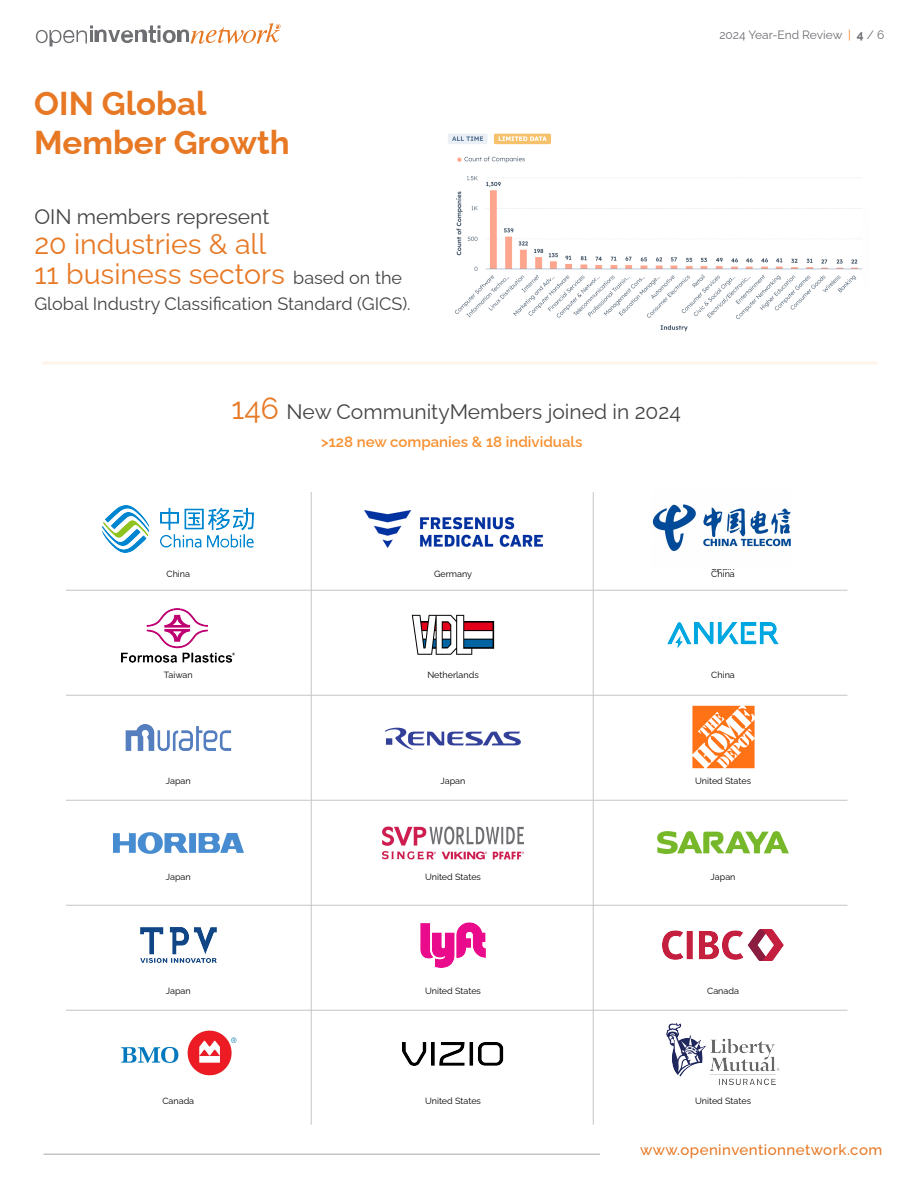
<style>
.page{position:relative;width:918px;height:1188px;background:#fff}
.page>*{position:absolute;margin:0;border:0;box-sizing:border-box;transform-origin:0 0}
.t1{font:700 33px/39px "Raleway";color:#e77824}
.t2{font:28.5px/30px "Raleway";color:#e77824}
.t3{font:21px "Raleway";color:#444}
.t4{font:18px "Raleway";color:#444}
.t5{font:600 15px "Raleway";color:#f79030}
.t6{font:500 15px "Raleway";letter-spacing:.03em;color:#e77824}
.t7{font:12px "Raleway";color:#6e6e73}
.t8{font:9px "Raleway";color:#000}
.s1{font-size:18px;color:#444}
.s2{font-size:30px;color:#e77824}
.s3{color:#f57e20}
.s4{font-weight:700}
</style>
<div class="page">
<hr style="left:44px;top:1154px;width:556px;height:1px;background:#c5c5c5">
<svg style="left:36px;top:23px;width:245px;height:23px"></svg>
<hr style="left:311px;top:492px;width:1px;height:633px;background:#c5c5c5">
<hr style="left:593px;top:492px;width:1px;height:633px;background:#c5c5c5">
<hr style="left:66px;top:590px;width:782px;height:1px;background:#c5c5c5">
<hr style="left:66px;top:695px;width:782px;height:1px;background:#c5c5c5">
<hr style="left:66px;top:800px;width:782px;height:1px;background:#c5c5c5">
<hr style="left:66px;top:905px;width:782px;height:1px;background:#c5c5c5">
<hr style="left:66px;top:1010px;width:782px;height:1px;background:#c5c5c5">
<img style="left:448px;top:133px;width:414px;height:199px">
<hr style="left:42px;top:362px;width:836px;height:2px;background:#f79030">
<img style="left:385px;top:727px;width:136px;height:23px">
<img style="left:364px;top:510px;width:178px;height:37px">
<img style="left:383px;top:826px;width:140px;height:34px">
<img style="left:657px;top:831px;width:132px;height:24px">
<img style="left:411px;top:614px;width:84px;height:41px">
<img style="left:103px;top:505px;width:151px;height:47px">
<img style="left:652px;top:504px;width:139px;height:47px">
<img style="left:122px;top:609px;width:113px;height:53px">
<img style="left:668px;top:622px;width:111px;height:27px">
<img style="left:125px;top:724px;width:107px;height:26px">
<img style="left:692px;top:706px;width:63px;height:63px">
<img style="left:113px;top:832px;width:130px;height:21px">
<img style="left:141px;top:928px;width:75px;height:35px">
<img style="left:421px;top:922px;width:64px;height:46px">
<img style="left:663px;top:930px;width:120px;height:30px">
<img style="left:121px;top:1030px;width:116px;height:46px">
<img style="left:403px;top:1043px;width:100px;height:22px">
<img style="left:666px;top:1023px;width:114px;height:62px">
<h1 class="t1" style="left:34px;top:80px;width:257px">OIN Global<br>Member Growth</h1>
<h3 class="t3" style="left:34px;top:200px;width:236px">OIN members represent</h3>
<h2 class="t2" style="left:34px;top:226px;width:369px">20 industries &amp; all<br>11 business sectors <span class="s1">based on the</span></h2>
<h3 class="t4" style="left:34px;top:289px;width:378px">Global Industry Classification Standard (GICS).</h3>
<h3 class="t3" style="left:232px;top:395px;width:451px"><span class="s2">146</span> New CommunityMembers joined in 2024</h3>
<h3 class="t5" style="left:321px;top:429px;width:263px">&gt;128 new companies &amp; 18 individuals</h3>
<h3 class="t7" style="left:719px;top:25px;width:166px">2024 Year-End Review <span class="s3">|</span> <span class="s4">4</span> / 6</h3>
<p class="t8" style="left:167px;top:567px;width:25px">China</p>
<p class="t8" style="left:434px;top:567px;width:40px">Germany</p>
<p class="t8" style="left:712px;top:559px;width:25px">Spain</p>
<p class="t8" style="left:711px;top:567px;width:25px">China</p>
<p class="t8" style="left:164px;top:668px;width:30px">Taiwan</p>
<p class="t8" style="left:427px;top:668px;width:53px">Netherlands</p>
<p class="t8" style="left:711px;top:668px;width:25px">China</p>
<p class="t8" style="left:166px;top:774px;width:26px">Japan</p>
<p class="t8" style="left:441px;top:774px;width:26px">Japan</p>
<p class="t8" style="left:695px;top:774px;width:57px">United States</p>
<p class="t8" style="left:166px;top:869px;width:26px">Japan</p>
<p class="t8" style="left:425px;top:869px;width:57px">United States</p>
<p class="t8" style="left:711px;top:869px;width:26px">Japan</p>
<p class="t8" style="left:166px;top:984px;width:26px">Japan</p>
<p class="t8" style="left:425px;top:984px;width:57px">United States</p>
<p class="t8" style="left:707px;top:984px;width:33px">Canada</p>
<p class="t8" style="left:162px;top:1094px;width:33px">Canada</p>
<p class="t8" style="left:425px;top:1094px;width:57px">United States</p>
<p class="t8" style="left:695px;top:1094px;width:57px">United States</p>
<h3 class="t6" style="left:640px;top:1138px;width:244px">www.openinventionnetwork.com</h3>
</div>
